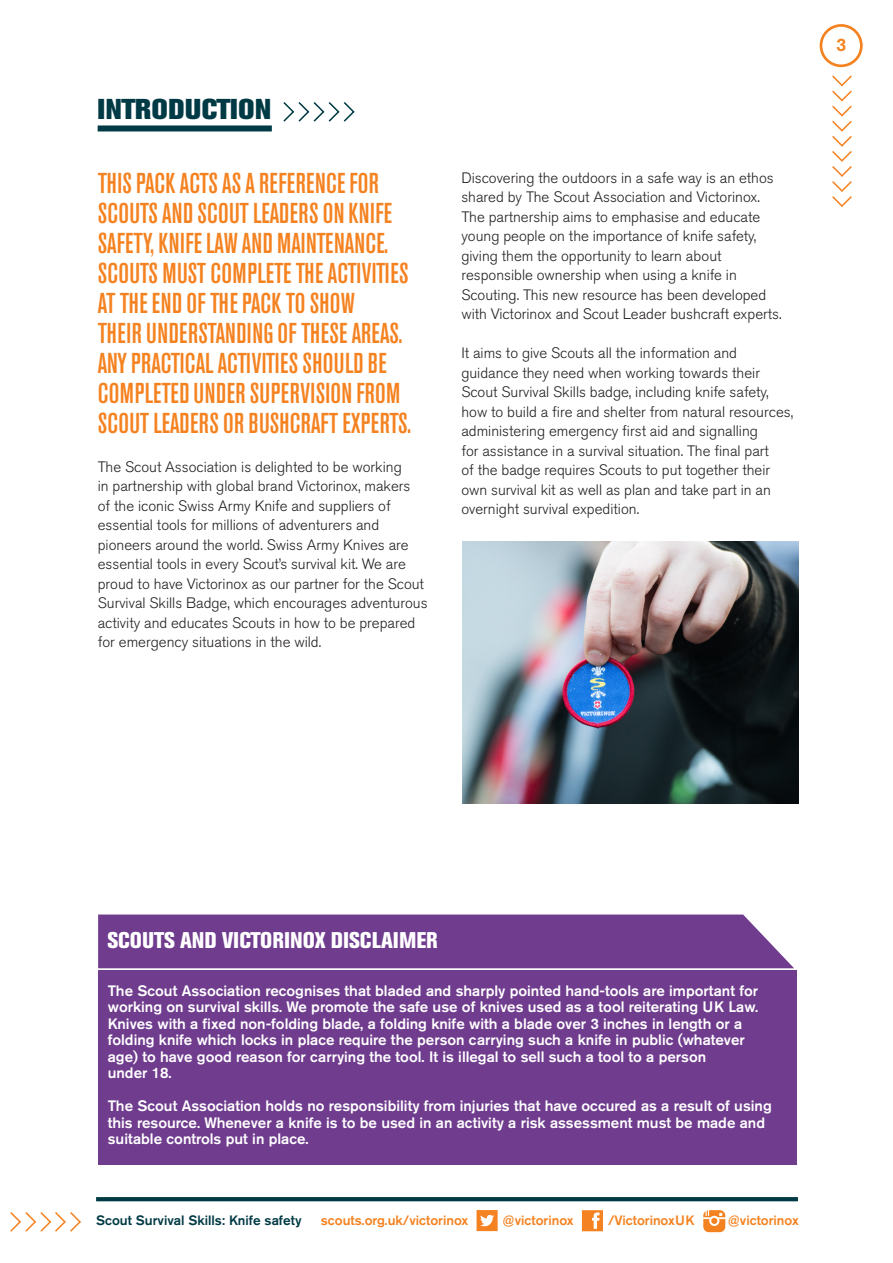
<style>
.page{position:relative;width:893px;height:1263px;background:#fff}
.page>*{position:absolute;margin:0;border:0;box-sizing:border-box;transform-origin:0 0}
.Sub_heading_2{font:500 condensed 28.5px/30px "Akzidenz Grotesk BE";letter-spacing:.01em;color:#f58220}
.Main_Heading{font:800 28.5px "Akzidenz Grotesk BE";letter-spacing:.02em;color:#003a44}
._03_Subheaders{font:800 condensed 22.5px "Akzidenz Grotesk BE";color:#fff}
.t1{font:500 18px "Akzidenz Grotesk BE";color:#f58220}
.Main_body{font:300 15px/19.5px "Akzidenz Grotesk BE";color:#231f20}
._10_Facts_Body{font:500 15px/16.5px "Akzidenz Grotesk BE";color:#fff}
._10_Facts_Body-2{font:500 13.5px "Akzidenz Grotesk BE";color:#f58220}
.t2{font:500 13.5px "Akzidenz Grotesk BE";color:#003a44}
</style>
<div class="page">
<div style="left:820px;top:24px;width:43px;height:43px;border:3px solid #f58220;border-radius:50%"></div>
<svg style="left:10px;top:1212px;width:71px;height:20px"></svg>
<svg style="left:96px;top:1197px;width:702px;height:4px;fill:#003a44"></svg>
<svg style="left:477px;top:1210px;width:21px;height:21px"></svg>
<svg style="left:582px;top:1210px;width:21px;height:21px"></svg>
<svg style="left:703px;top:1210px;width:22px;height:22px"></svg>
<div style="left:98px;top:125px;width:174px;height:6px;background:#003a44"></div>
<img style="left:463px;top:542px;width:335px;height:261px">
<div style="left:98px;top:970px;width:699px;height:194px;background:#703c8e"></div>
<svg style="left:832px;top:75px;width:20px;height:132px"></svg>
<svg style="left:283px;top:102px;width:72px;height:20px"></svg>
<div style="left:98px;top:914px;width:696px;height:54px;background:#703c8e"></div>
<p class="Main_Heading" style="left:98px;top:93px;width:175px">INTRODUCTION</p>
<p class="Sub_heading_2" style="left:98px;top:168px;width:315px">THIS PACK ACTS AS A REFERENCE FOR SCOUTS AND SCOUT LEADERS ON KNIFE SAFETY, KNIFE LAW AND MAINTENANCE.<br>SCOUTS MUST COMPLETE THE ACTIVITIES AT THE END OF THE PACK TO SHOW<br>THEIR UNDERSTANDING OF THESE AREAS.<br>ANY PRACTICAL ACTIVITIES SHOULD BE COMPLETED UNDER SUPERVISION FROM SCOUT LEADERS OR BUSHCRAFT EXPERTS.</p>
<p class="Main_body" style="left:98px;top:457px;width:331px">The Scout Association is delighted to be working<br>in partnership with global brand Victorinox, makers<br>of the iconic Swiss Army Knife and suppliers of essential tools for millions of adventurers and pioneers around the world. Swiss Army Knives are essential tools in every Scout’s survival kit. We are proud to have Victorinox as our partner for the Scout Survival Skills Badge, which encourages adventurous activity and educates Scouts in how to be prepared for emergency situations in the wild.</p>
<p class="Main_body" style="left:461px;top:168px;width:314px">Discovering the outdoors in a safe way is an ethos shared by The Scout Association and Victorinox.</p>
<p class="Main_body" style="left:461px;top:207px;width:322px">The partnership aims to emphasise and educate young people on the importance of knife safety, giving them the opportunity to learn about responsible ownership when using a knife in Scouting. This new resource has been developed with Victorinox and Scout Leader bushcraft experts.</p>
<p class="Main_body" style="left:461px;top:343px;width:333px">It aims to give Scouts all the information and guidance they need when working towards their Scout Survival Skills badge, including knife safety, how to build a fire and shelter from natural resources, administering emergency first aid and signalling<br>for assistance in a survival situation. The final part<br>of the badge requires Scouts to put together their own survival kit as well as plan and take part in an overnight survival expedition.</p>
<p class="t1" style="left:836px;top:34px;width:12px">3</p>
<p class="_03_Subheaders" style="left:107px;top:927px;width:332px">SCOUTS AND VICTORINOX DISCLAIMER</p>
<p class="_10_Facts_Body" style="left:108px;top:982px;width:652px">The Scout Association recognises that bladed and sharply pointed hand-tools are important for working on survival skills. We promote the safe use of knives used as a tool reiterating UK Law.<br>Knives with a fixed non-folding blade, a folding knife with a blade over 3 inches in length or a folding knife which locks in place require the person carrying such a knife in public (whatever age) to have good reason for carrying the tool. It is illegal to sell such a tool to a person<br>under 18.</p>
<p class="_10_Facts_Body" style="left:108px;top:1097px;width:665px">The Scout Association holds no responsibility from injuries that have occured as a result of using this resource. Whenever a knife is to be used in an activity a risk assessment must be made and suitable controls put in place.</p>
<p class="t2" style="left:96px;top:1212px;width:207px">Scout Survival Skills: Knife safety</p>
<p class="_10_Facts_Body-2" style="left:321px;top:1212px;width:149px">scouts.org.uk/victorinox</p>
<p class="_10_Facts_Body-2" style="left:503px;top:1212px;width:73px">@victorinox</p>
<p class="_10_Facts_Body-2" style="left:608px;top:1212px;width:88px">/VictorinoxUK</p>
<p class="_10_Facts_Body-2" style="left:728px;top:1212px;width:73px">@victorinox</p>
</div>
